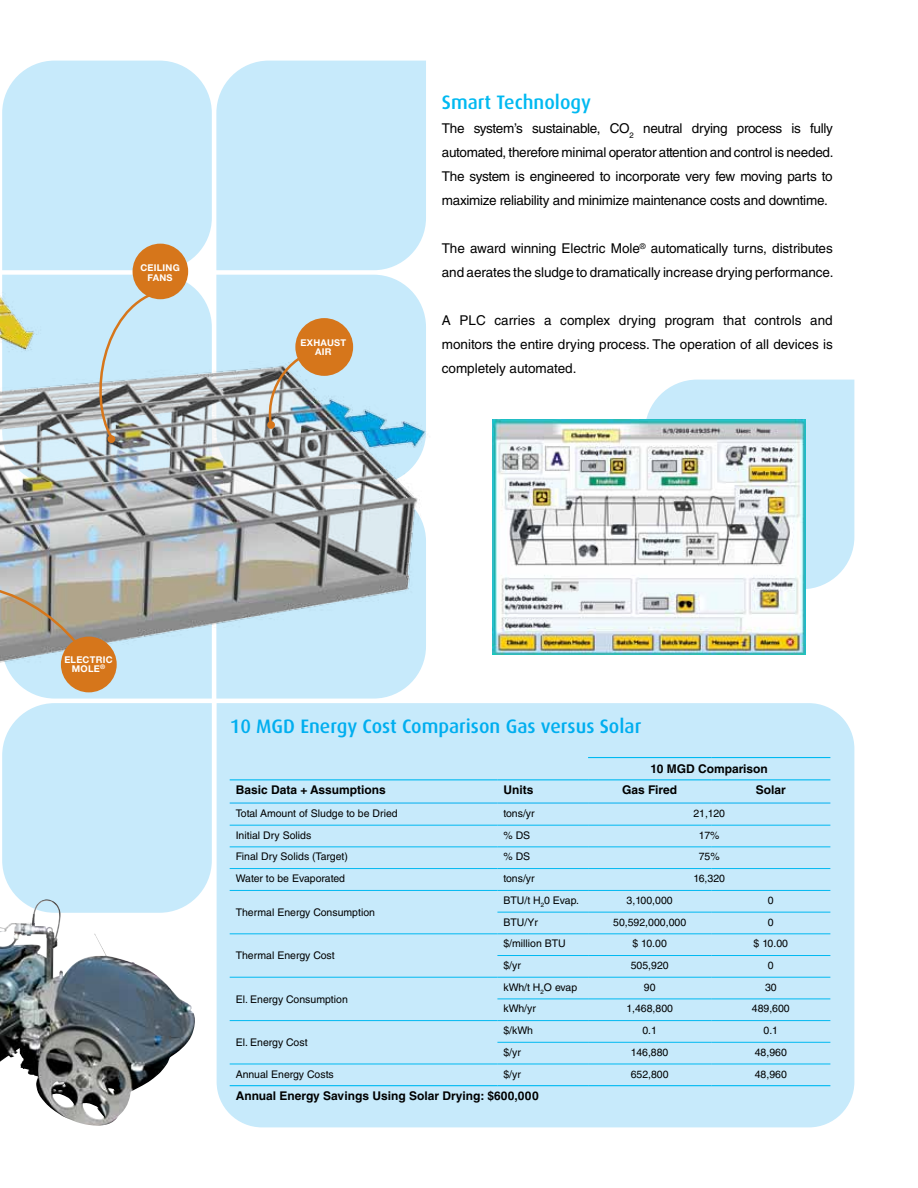
<style>
.page{position:relative;width:918px;height:1188px;background:#fff}
.page>*{position:absolute;margin:0;border:0;box-sizing:border-box;transform-origin:0 0}
.t1{font:500 19.5px "Dax";color:#00aeef}
.t2{font:500 19.5px "Dax";color:#00b9f1}
.t3{font:13.5px/24px "Helvetica LT Std";letter-spacing:-.005em;color:#000;text-align:justify}
.t4{font:700 12px "Helvetica LT Std";color:#000}
.t5{font:10.5px "Helvetica LT Std";color:#000}
.t6{font:700 9.3px/9.3px "Helvetica Neue LT Std";letter-spacing:.025em;color:#fff;text-align:center}
</style>
<div class="page">
<div style="left:2px;top:61px;width:210px;height:128px;background:#c7eafb"></div>
<svg style="left:645px;top:380px;width:209px;height:209px;background:#c7eafa"></svg>
<div style="left:216px;top:61px;width:210px;height:128px;background:#c7eafb"></div>
<div style="left:2px;top:775px;width:210px;height:124px;background:#c7eafb"></div>
<div style="left:217px;top:703px;width:637px;height:424px;background:#c7eafb"></div>
<hr style="left:230px;top:803px;width:267px;height:1px;background:#00aeef">
<hr style="left:497px;top:803px;width:91px;height:1px;background:#00aeef">
<hr style="left:588px;top:803px;width:123px;height:1px;background:#00aeef">
<hr style="left:711px;top:803px;width:119px;height:1px;background:#00aeef">
<hr style="left:588px;top:757px;width:123px;height:1px;background:#00b9f1">
<hr style="left:711px;top:757px;width:119px;height:1px;background:#00b9f1">
<hr style="left:230px;top:779px;width:267px;height:1px;background:#00b9f1">
<hr style="left:497px;top:779px;width:91px;height:1px;background:#00b9f1">
<hr style="left:588px;top:779px;width:123px;height:1px;background:#00b9f1">
<hr style="left:711px;top:779px;width:119px;height:1px;background:#00b9f1">
<hr style="left:230px;top:825px;width:267px;height:1px;background:#00b9f1">
<hr style="left:497px;top:825px;width:91px;height:1px;background:#00b9f1">
<hr style="left:588px;top:825px;width:123px;height:1px;background:#00b9f1">
<hr style="left:711px;top:825px;width:119px;height:1px;background:#00b9f1">
<hr style="left:230px;top:846px;width:267px;height:1px;background:#00b9f1">
<hr style="left:497px;top:846px;width:91px;height:1px;background:#00b9f1">
<hr style="left:588px;top:846px;width:123px;height:1px;background:#00b9f1">
<hr style="left:711px;top:846px;width:119px;height:1px;background:#00b9f1">
<hr style="left:230px;top:868px;width:267px;height:1px;background:#00b9f1">
<hr style="left:497px;top:868px;width:91px;height:1px;background:#00b9f1">
<hr style="left:588px;top:868px;width:123px;height:1px;background:#00b9f1">
<hr style="left:711px;top:868px;width:119px;height:1px;background:#00b9f1">
<hr style="left:230px;top:890px;width:267px;height:1px;background:#00b9f1">
<hr style="left:497px;top:890px;width:91px;height:1px;background:#00b9f1">
<hr style="left:588px;top:890px;width:123px;height:1px;background:#00b9f1">
<hr style="left:711px;top:890px;width:119px;height:1px;background:#00b9f1">
<hr style="left:497px;top:912px;width:91px;height:1px;background:#00b9f1">
<hr style="left:588px;top:912px;width:123px;height:1px;background:#00b9f1">
<hr style="left:711px;top:912px;width:119px;height:1px;background:#00b9f1">
<hr style="left:230px;top:933px;width:267px;height:1px;background:#00b9f1">
<hr style="left:497px;top:933px;width:91px;height:1px;background:#00b9f1">
<hr style="left:588px;top:933px;width:123px;height:1px;background:#00b9f1">
<hr style="left:711px;top:933px;width:119px;height:1px;background:#00b9f1">
<hr style="left:497px;top:955px;width:91px;height:1px;background:#00b9f1">
<hr style="left:588px;top:955px;width:123px;height:1px;background:#00b9f1">
<hr style="left:711px;top:955px;width:119px;height:1px;background:#00b9f1">
<hr style="left:230px;top:977px;width:267px;height:1px;background:#00b9f1">
<hr style="left:497px;top:977px;width:91px;height:1px;background:#00b9f1">
<hr style="left:588px;top:977px;width:123px;height:1px;background:#00b9f1">
<hr style="left:711px;top:977px;width:119px;height:1px;background:#00b9f1">
<hr style="left:497px;top:999px;width:91px;height:1px;background:#00b9f1">
<hr style="left:588px;top:999px;width:123px;height:1px;background:#00b9f1">
<hr style="left:711px;top:999px;width:119px;height:1px;background:#00b9f1">
<hr style="left:230px;top:1020px;width:267px;height:1px;background:#00b9f1">
<hr style="left:497px;top:1020px;width:91px;height:1px;background:#00b9f1">
<hr style="left:588px;top:1020px;width:123px;height:1px;background:#00b9f1">
<hr style="left:711px;top:1020px;width:119px;height:1px;background:#00b9f1">
<hr style="left:497px;top:1042px;width:91px;height:1px;background:#00b9f1">
<hr style="left:588px;top:1042px;width:123px;height:1px;background:#00b9f1">
<hr style="left:711px;top:1042px;width:119px;height:1px;background:#00b9f1">
<hr style="left:230px;top:1064px;width:267px;height:1px;background:#00b9f1">
<hr style="left:497px;top:1064px;width:91px;height:1px;background:#00b9f1">
<hr style="left:588px;top:1064px;width:123px;height:1px;background:#00b9f1">
<hr style="left:711px;top:1064px;width:119px;height:1px;background:#00b9f1">
<hr style="left:230px;top:1085px;width:267px;height:1px;background:#00b9f1">
<hr style="left:497px;top:1085px;width:91px;height:1px;background:#00b9f1">
<hr style="left:588px;top:1085px;width:123px;height:1px;background:#00b9f1">
<hr style="left:711px;top:1085px;width:119px;height:1px;background:#00b9f1">
<img style="left:511px;top:420px;width:294px;height:235px">
<img style="left:0;top:899px;width:195px;height:227px">
<img style="left:0;top:189px;width:511px;height:586px">
<svg style="left:0;top:563px;width:98px;height:111px;background:#aeada5"></svg>
<div style="left:61px;top:637px;width:56px;height:55px;background:#d6761b;border-radius:50%"></div>
<img style="left:266px;top:344px;width:66px;height:85px">
<div style="left:295px;top:318px;width:58px;height:58px;background:#d6761b;border-radius:50%"></div>
<svg style="left:88px;top:289px;width:72px;height:154px;background:#b9cbd0"></svg>
<div style="left:133px;top:244px;width:55px;height:55px;background:#d6761b;border-radius:50%"></div>
<p class="t6" style="left:140px;top:263px;width:41px">CEILING<br>FANS</p>
<p class="t6" style="left:301px;top:338px;width:47px">EXHAUST<br>AIR</p>
<h1 class="t2" style="left:442px;top:91px;width:151px">Smart Technology</h1>
<p class="t3" style="left:442px;top:116px;width:393px">The system’s sustainable, CO<sub>2</sub> neutral drying process is fully automated, therefore minimal operator attention and control is needed.<br>The system is engineered to incorporate very few moving parts to maximize reliability and minimize maintenance costs and downtime.</p>
<p class="t3" style="left:442px;top:236px;width:393px">The award winning Electric Mole<sup>®</sup> automatically turns, distributes and aerates the sludge to dramatically increase drying performance.</p>
<p class="t3" style="left:442px;top:308px;width:392px">A PLC carries a complex drying program that controls and monitors the entire drying process. The operation of all devices is completely automated.</p>
<p class="t6" style="left:64px;top:655px;width:50px">ELECTRIC<br>MOLE<sup>®</sup></p>
<h1 class="t1" style="left:230px;top:715px;width:413px">10 MGD Energy Cost Comparison Gas versus Solar</h1>
<p class="t4" style="left:651px;top:761px;width:119px">10 MGD Comparison</p>
<p class="t4" style="left:236px;top:783px;width:152px">Basic Data + Assumptions</p>
<p class="t4" style="left:503px;top:783px;width:31px">Units</p>
<p class="t4" style="left:622px;top:783px;width:56px">Gas Fired</p>
<p class="t4" style="left:756px;top:783px;width:32px">Solar</p>
<p class="t5" style="left:236px;top:807px;width:164px">Total Amount of Sludge to be Dried</p>
<p class="t5" style="left:503px;top:807px;width:33px">tons/yr</p>
<p class="t5" style="left:693px;top:807px;width:33px">21,120</p>
<p class="t5" style="left:236px;top:829px;width:77px">Initial Dry Solids</p>
<p class="t5" style="left:503px;top:829px;width:28px">% DS</p>
<p class="t5" style="left:699px;top:829px;width:22px">17%</p>
<p class="t5" style="left:236px;top:851px;width:114px">Final Dry Solids (Target)</p>
<p class="t5" style="left:503px;top:851px;width:28px">% DS</p>
<p class="t5" style="left:699px;top:851px;width:23px">75%</p>
<p class="t5" style="left:236px;top:872px;width:111px">Water to be Evaporated</p>
<p class="t5" style="left:503px;top:872px;width:33px">tons/yr</p>
<p class="t5" style="left:693px;top:872px;width:33px">16,320</p>
<p class="t5" style="left:236px;top:906px;width:141px">Thermal Energy Consumption</p>
<p class="t5" style="left:503px;top:894px;width:77px">BTU/t H<sub>2</sub>0 Evap.</p>
<p class="t5" style="left:627px;top:894px;width:48px">3,100,000</p>
<p class="t5" style="left:768px;top:894px;width:7px">0</p>
<p class="t5" style="left:503px;top:916px;width:36px">BTU/Yr</p>
<p class="t5" style="left:613px;top:916px;width:74px">50,592,000,000</p>
<p class="t5" style="left:768px;top:916px;width:7px">0</p>
<p class="t5" style="left:236px;top:950px;width:101px">Thermal Energy Cost</p>
<p class="t5" style="left:236px;top:993px;width:114px">El. Energy Consumption</p>
<p class="t5" style="left:236px;top:1036px;width:73px">El. Energy Cost</p>
<p class="t5" style="left:503px;top:938px;width:64px">$/million BTU</p>
<p class="t5" style="left:632px;top:938px;width:36px">$ 10.00</p>
<p class="t5" style="left:754px;top:938px;width:36px">$ 10.00</p>
<p class="t5" style="left:503px;top:959px;width:19px">$/yr</p>
<p class="t5" style="left:631px;top:959px;width:39px">505,920</p>
<p class="t5" style="left:768px;top:959px;width:7px">0</p>
<p class="t5" style="left:503px;top:981px;width:75px">kWh/t H<sub>2</sub>O evap</p>
<p class="t5" style="left:644px;top:981px;width:13px">90</p>
<p class="t5" style="left:765px;top:981px;width:13px">30</p>
<p class="t5" style="left:503px;top:1003px;width:34px">kWh/yr</p>
<p class="t5" style="left:626px;top:1003px;width:48px">1,468,800</p>
<p class="t5" style="left:752px;top:1003px;width:39px">489,600</p>
<p class="t5" style="left:503px;top:1024px;width:31px">$/kWh</p>
<p class="t5" style="left:642px;top:1024px;width:16px">0.1</p>
<p class="t5" style="left:764px;top:1024px;width:16px">0.1</p>
<p class="t5" style="left:503px;top:1046px;width:19px">$/yr</p>
<p class="t5" style="left:631px;top:1046px;width:39px">146,880</p>
<p class="t5" style="left:755px;top:1046px;width:34px">48,960</p>
<p class="t5" style="left:236px;top:1068px;width:100px">Annual Energy Costs</p>
<p class="t5" style="left:503px;top:1068px;width:19px">$/yr</p>
<p class="t5" style="left:631px;top:1068px;width:39px">652,800</p>
<p class="t5" style="left:755px;top:1068px;width:34px">48,960</p>
<p class="t4" style="left:236px;top:1089px;width:305px">Annual Energy Savings Using Solar Drying: $600,000</p>
</div>
